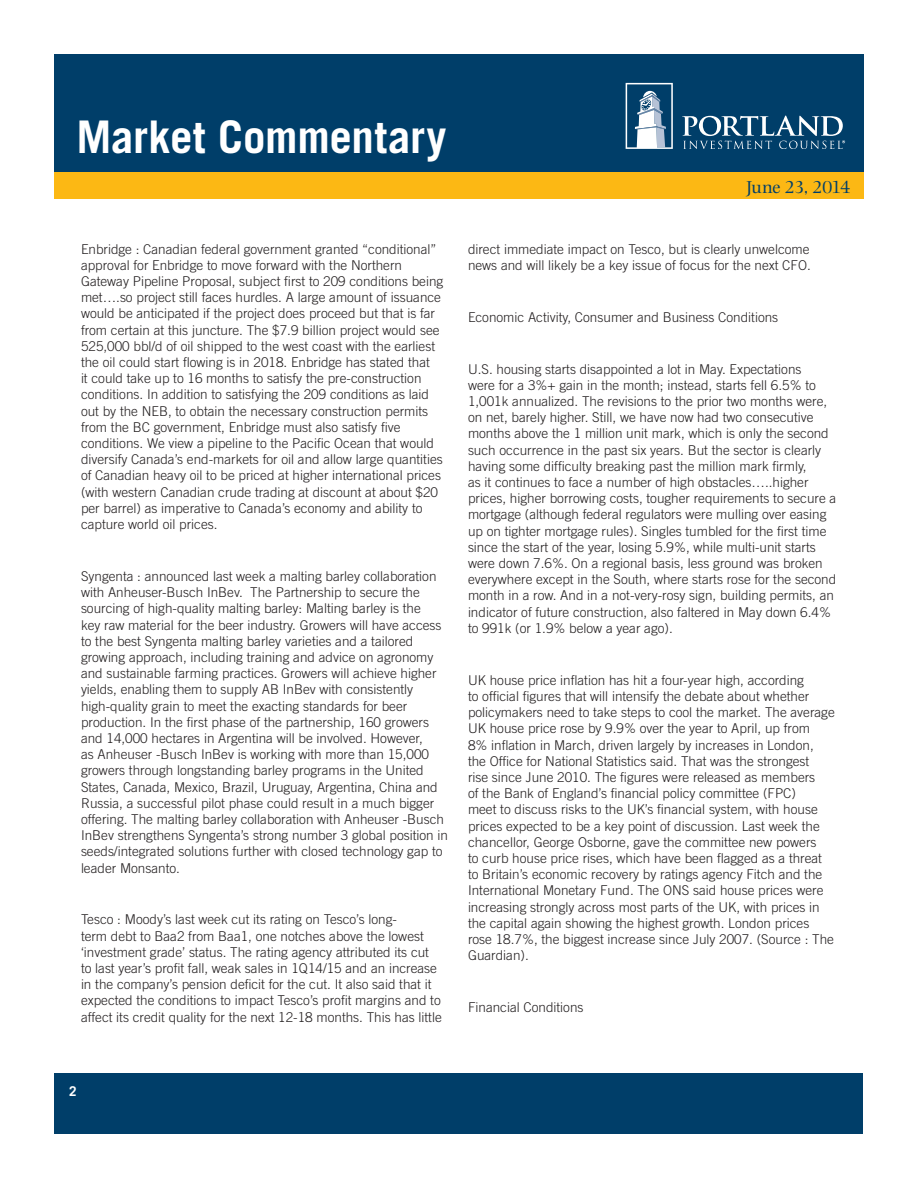
<style>
.page{position:relative;width:918px;height:1188px;background:#fff}
.page>*{position:absolute;margin:0;border:0;box-sizing:border-box;transform-origin:0 0}
.t1{font:700 45px "Trade Gothic";letter-spacing:-.005em;color:#fff}
.t2{font:18px "Photina";letter-spacing:-.035em;color:#003e69}
.Article_-_Body{font:300 13.5px/16.2px "Trade Gothic";color:#231f20}
.t3{font:700 13.5px "Trade Gothic";color:#fff}
</style>
<div class="page">
<div style="left:55px;top:1073px;width:808px;height:60px;background:#003e69"></div>
<div style="left:54px;top:54px;width:810px;height:142px;background:#003e69"></div>
<svg style="left:626px;top:83px;width:47px;height:66px"></svg>
<svg style="left:682px;top:116px;width:163px;height:33px"></svg>
<div style="left:54px;top:172px;width:810px;height:28px;background:#fcb814"></div>
<h1 class="t1" style="left:76px;top:109px;width:371px">Market Commentary</h1>
<p class="Article_-_Body" style="left:81px;top:241px;width:364px">Enbridge : Canadian federal government granted “conditional” approval for Enbridge to move forward with the Northern Gateway Pipeline Proposal, subject first to 209 conditions being met….so project still faces hurdles. A large amount of issuance would be anticipated if the project does proceed but that is far from certain at this juncture. The $7.9 billion project would see 525,000 bbl/d of oil shipped to the west coast with the earliest the oil could start flowing is in 2018. Enbridge has stated that<br>it could take up to 16 months to satisfy the pre-construction conditions. In addition to satisfying the 209 conditions as laid out by the NEB, to obtain the necessary construction permits from the BC government, Enbridge must also satisfy five conditions. We view a pipeline to the Pacific Ocean that would diversify Canada’s end-markets for oil and allow large quantities of Canadian heavy oil to be priced at higher international prices (with western Canadian crude trading at discount at about $20 per barrel) as imperative to Canada’s economy and ability to capture world oil prices.</p>
<p class="Article_-_Body" style="left:81px;top:568px;width:369px">Syngenta : announced last week a malting barley collaboration with Anheuser-Busch InBev. The Partnership to secure the sourcing of high-quality malting barley: Malting barley is the<br>key raw material for the beer industry. Growers will have access to the best Syngenta malting barley varieties and a tailored growing approach, including training and advice on agronomy and sustainable farming practices. Growers will achieve higher yields, enabling them to supply AB InBev with consistently high-quality grain to meet the exacting standards for beer production. In the first phase of the partnership, 160 growers and 14,000 hectares in Argentina will be involved. However,<br>as Anheuser -Busch InBev is working with more than 15,000 growers through longstanding barley programs in the United States, Canada, Mexico, Brazil, Uruguay, Argentina, China and Russia, a successful pilot phase could result in a much bigger offering. The malting barley collaboration with Anheuser -Busch InBev strengthens Syngenta’s strong number 3 global position in seeds/integrated solutions further with closed technology gap to leader Monsanto.</p>
<p class="Article_-_Body" style="left:81px;top:911px;width:362px">Tesco : Moody’s last week cut its rating on Tesco’s long-<br>term debt to Baa2 from Baa1, one notches above the lowest ‘investment grade’ status. The rating agency attributed its cut to last year’s profit fall, weak sales in 1Q14/15 and an increase in the company’s pension deficit for the cut. It also said that it expected the conditions to impact Tesco’s profit margins and to affect its credit quality for the next 12-18 months. This has little</p>
<p class="t2" style="left:746px;top:177px;width:106px">June 23, 2014</p>
<p class="Article_-_Body" style="left:468px;top:241px;width:344px">direct immediate impact on Tesco, but is clearly unwelcome news and will likely be a key issue of focus for the next CFO.</p>
<p class="Article_-_Body" style="left:468px;top:309px;width:312px">Economic Activity, Consumer and Business Conditions</p>
<p class="Article_-_Body" style="left:468px;top:361px;width:370px">U.S. housing starts disappointed a lot in May. Expectations<br>were for a 3%+ gain in the month; instead, starts fell 6.5% to 1,001k annualized. The revisions to the prior two months were, on net, barely higher. Still, we have now had two consecutive months above the 1 million unit mark, which is only the second such occurrence in the past six years. But the sector is clearly having some difficulty breaking past the million mark firmly,<br>as it continues to face a number of high obstacles…..higher prices, higher borrowing costs, tougher requirements to secure a mortgage (although federal regulators were mulling over easing up on tighter mortgage rules). Singles tumbled for the first time since the start of the year, losing 5.9%, while multi-unit starts were down 7.6%. On a regional basis, less ground was broken everywhere except in the South, where starts rose for the second month in a row. And in a not-very-rosy sign, building permits, an indicator of future construction, also faltered in May down 6.4% to 991k (or 1.9% below a year ago).</p>
<p class="Article_-_Body" style="left:468px;top:672px;width:368px">UK house price inflation has hit a four-year high, according<br>to official figures that will intensify the debate about whether policymakers need to take steps to cool the market. The average UK house price rose by 9.9% over the year to April, up from<br>8% inflation in March, driven largely by increases in London, the Office for National Statistics said. That was the strongest<br>rise since June 2010. The figures were released as members<br>of the Bank of England’s financial policy committee (FPC)<br>meet to discuss risks to the UK’s financial system, with house prices expected to be a key point of discussion. Last week the chancellor, George Osborne, gave the committee new powers<br>to curb house price rises, which have been flagged as a threat to Britain’s economic recovery by ratings agency Fitch and the International Monetary Fund. The ONS said house prices were increasing strongly across most parts of the UK, with prices in the capital again showing the highest growth. London prices rose 18.7%, the biggest increase since July 2007. (Source : The Guardian).</p>
<p class="Article_-_Body" style="left:468px;top:999px;width:117px">Financial Conditions</p>
<p class="t3" style="left:69px;top:1083px;width:9px">2</p>
</div>
